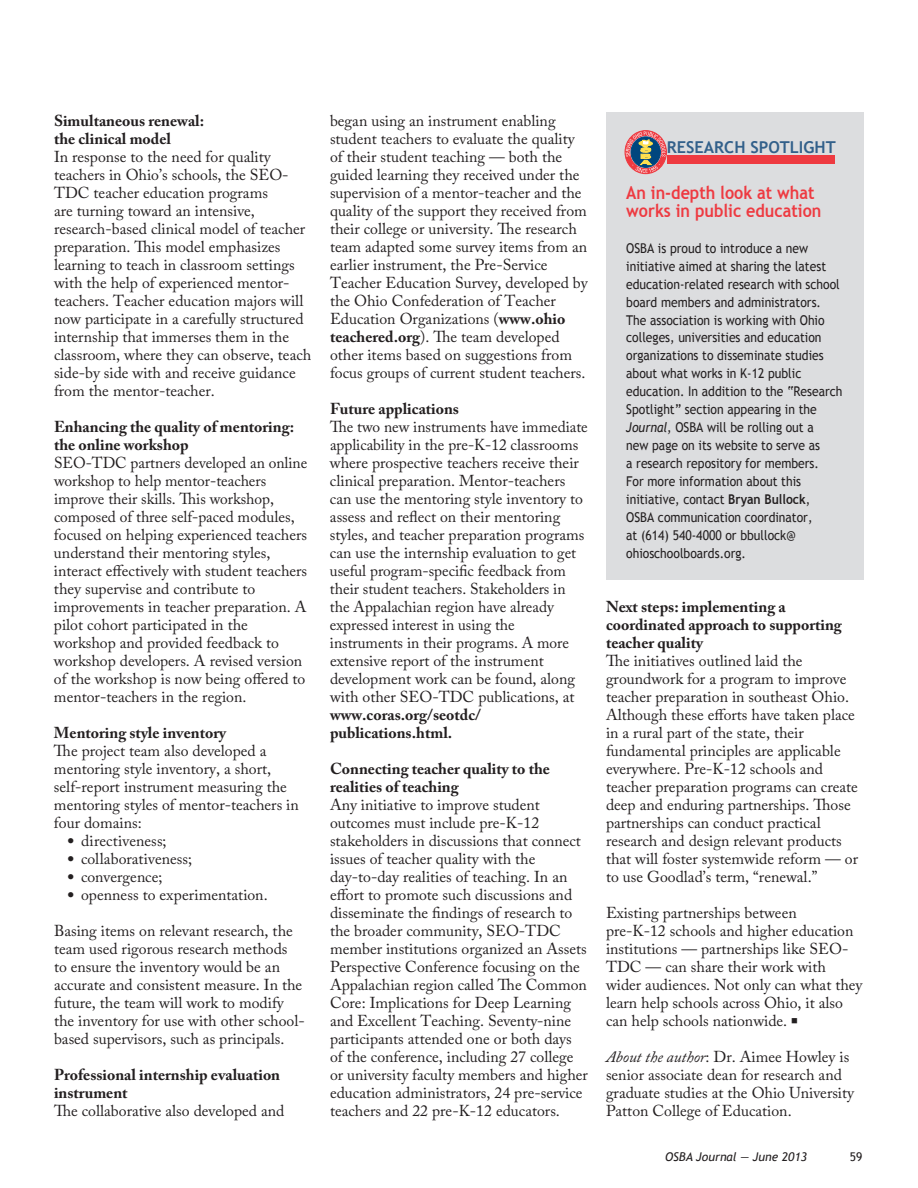
<style>
.page{position:relative;width:918px;height:1188px;background:#fff}
.page>*{position:absolute;margin:0;border:0;box-sizing:border-box;transform-origin:0 0}
.t1{font:700 18px/18px "Trebuchet MS";color:#ee3a41;scale:.9 1}
.t2{font:700 16.35px "Trebuchet MS";color:#32608a}
.t3{font:15.75px/18px "Adobe Caslon Pro";color:#231f20}
.t4{font:700 15.75px/18px "Adobe Caslon Pro";color:#231f20}
.t5{font:13.5px/18px "Trebuchet MS";color:#231f20;scale:.9 1}
.t6{font:italic 12px "Trebuchet MS";color:#231f20}
.t7{font:12px "Trebuchet MS";color:#231f20}
.s1{font-weight:700}
.s2{font-style:italic}
</style>
<div class="page">
<div style="left:606px;top:112px;width:258px;height:468px;background:#dcdddf"></div>
<div style="left:668px;top:155px;width:167px;height:8px;background:#ee3a41"></div>
<div style="left:625px;top:131px;width:41px;height:43px;border:1px solid #ee3a41;border-radius:50%"></div>
<svg style="left:626px;top:131px;width:40px;height:42px;background:#a27d80"></svg>
<p class="t4" style="left:54px;top:111px;width:152px">Simultaneous renewal: the clinical model</p>
<p class="t3" style="left:54px;top:147px;width:259px">In response to the need for quality teachers in Ohio’s schools, the SEO-TDC teacher education programs<br>are turning toward an intensive, research-based clinical model of teacher preparation. This model emphasizes learning to teach in classroom settings with the help of experienced mentor&shy;teachers. Teacher education majors will now participate in a carefully structured internship that immerses them in the classroom, where they can observe, teach side-by side with and receive guidance from the mentor-teacher.</p>
<p class="t4" style="left:54px;top:417px;width:242px">Enhancing the quality of mentoring: the online workshop</p>
<p class="t3" style="left:54px;top:453px;width:255px">SEO-TDC partners developed an online workshop to help mentor-teachers improve their skills. This workshop, composed of three self-paced modules, focused on helping experienced teachers understand their mentoring styles, interact effectively with student teachers they supervise and contribute to improvements in teacher preparation. A pilot cohort participated in the workshop and provided feedback to workshop developers. A revised version of the workshop is now being offered to mentor-teachers in the region.</p>
<p class="t4" style="left:54px;top:723px;width:174px">Mentoring style inventory</p>
<p class="t3" style="left:54px;top:741px;width:246px">The project team also developed a mentoring style inventory, a short, self-report instrument measuring the mentoring styles of mentor-teachers in four domains:</p>
<p class="t3" style="left:68px;top:831px;width:101px">● directiveness;</p>
<p class="t3" style="left:68px;top:849px;width:126px">● collaborativeness;</p>
<p class="t3" style="left:68px;top:867px;width:97px">● convergence;</p>
<p class="t3" style="left:68px;top:885px;width:202px">● openness to experimentation.</p>
<p class="t3" style="left:54px;top:921px;width:252px">Basing items on relevant research, the team used rigorous research methods<br>to ensure the inventory would be an accurate and consistent measure. In the future, the team will work to modify the inventory for use with other school&shy;based supervisors, such as principals.</p>
<p class="t4" style="left:54px;top:1065px;width:228px">Professional internship evaluation instrument</p>
<p class="t3" style="left:54px;top:1101px;width:232px">The collaborative also developed and</p>
<p class="t3" style="left:330px;top:111px;width:259px">began using an instrument enabling student teachers to evaluate the quality of their student teaching — both the guided learning they received under the supervision of a mentor-teacher and the quality of the support they received from their college or university. The research team adapted some survey items from an earlier instrument, the Pre-Service Teacher Education Survey, developed by the Ohio Confederation of Teacher Education Organizations (<span class="s1">www.ohio teachered.org</span>). The team developed other items based on suggestions from focus groups of current student teachers.</p>
<p class="t4" style="left:330px;top:399px;width:131px">Future applications</p>
<p class="t3" style="left:330px;top:417px;width:259px">The two new instruments have immediate applicability in the pre-K-12 classrooms where prospective teachers receive their clinical preparation. Mentor-teachers can use the mentoring style inventory to assess and reflect on their mentoring styles, and teacher preparation programs can use the internship evaluation to get useful program-specific feedback from their student teachers. Stakeholders in the Appalachian region have already expressed interest in using the instruments in their programs. A more extensive report of the instrument development work can be found, along with other SEO-TDC publications, at</p>
<p class="t4" style="left:330px;top:705px;width:153px">www.coras.org/seotdc/ publications.html.</p>
<p class="t4" style="left:330px;top:759px;width:222px">Connecting teacher quality to the realities of teaching</p>
<p class="t3" style="left:330px;top:795px;width:259px">Any initiative to improve student outcomes must include pre-K-12 stakeholders in discussions that connect issues of teacher quality with the day-to-day realities of teaching. In an effort to promote such discussions and disseminate the findings of research to the broader community, SEO-TDC member institutions organized an Assets Perspective Conference focusing on the Appalachian region called The Common Core: Implications for Deep Learning and Excellent Teaching. Seventy-nine participants attended one or both days of the conference, including 27 college or university faculty members and higher education administrators, 24 pre-service teachers and 22 pre-K-12 educators.</p>
<p class="t2" style="left:667px;top:137px;width:170px">RESEARCH SPOTLIGHT</p>
<p class="t1" style="left:626px;top:183px;width:218px">An in-depth look at what works in public education</p>
<p class="t5" style="left:626px;top:239px;width:242px">OSBA is proud to introduce a new initiative aimed at sharing the latest education-related research with school board members and administrators.<br>The association is working with Ohio colleges, universities and education organizations to disseminate studies about what works in K-12 public education. In addition to the “Research Spotlight” section appearing in the <span class="s2">Journal</span>, OSBA will be rolling out a<br>new page on its website to serve as<br>a research repository for members.<br>For more information about this initiative, contact <span class="s1">Bryan Bullock</span>,<br>OSBA communication coordinator,<br>at (614) 540-4000 or bbullock@ ohioschoolboards.org.</p>
<p class="t4" style="left:606px;top:597px;width:237px">Next steps: implementing a coordinated approach to supporting teacher quality</p>
<p class="t3" style="left:606px;top:651px;width:254px">The initiatives outlined laid the groundwork for a program to improve teacher preparation in southeast Ohio.<br>Although these efforts have taken place in a rural part of the state, their fundamental principles are applicable everywhere. Pre-K-12 schools and teacher preparation programs can create deep and enduring partnerships. Those partnerships can conduct practical research and design relevant products that will foster systemwide reform — or to use Goodlad’s term, “renewal.”</p>
<p class="t3" style="left:606px;top:903px;width:258px">Existing partnerships between<br>pre-K-12 schools and higher education institutions — partnerships like SEO-TDC — can share their work with wider audiences. Not only can what they learn help schools across Ohio, it also can help schools nationwide. ■</p>
<p class="t3" style="left:606px;top:1047px;width:250px"><span class="s2">About the author</span>: Dr. Aimee Howley is senior associate dean for research and graduate studies at the Ohio University Patton College of Education.</p>
<p class="t6" style="left:665px;top:1149px;width:143px">OSBA Journal — June 2013</p>
<p class="t7" style="left:850px;top:1150px;width:14px">59</p>
</div>
